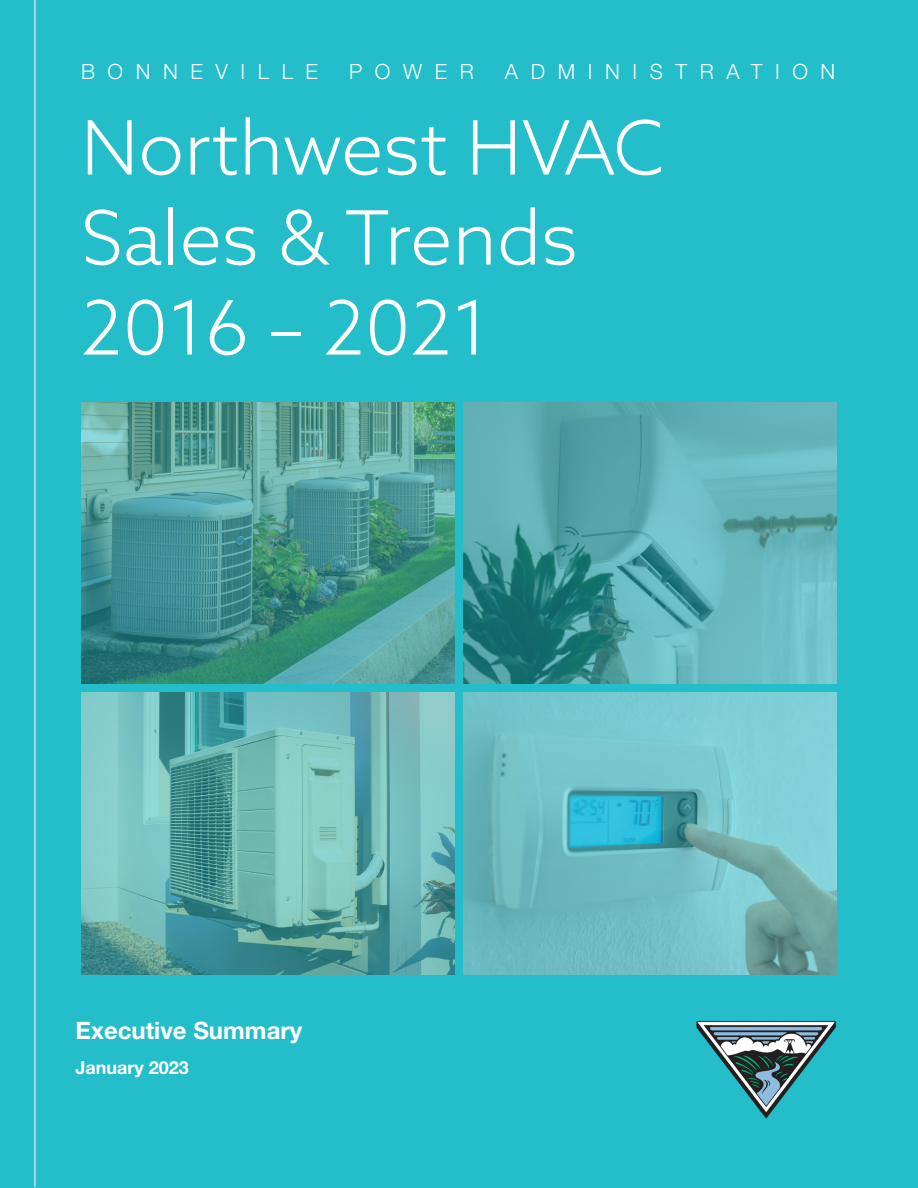
<style>
.page{position:relative;width:918px;height:1188px;background:#23bec9}
.page>*{position:absolute;margin:0;border:0;box-sizing:border-box;transform-origin:0 0}
.t1{font:300 75px/90px "Azo Sans";color:#fff}
.t2{font:700 24px "Helvetica Neue LT Std";color:#fff}
.t3{font:300 21px "Helvetica Neue LT Std";letter-spacing:.6em;color:#fff}
.t4{font:700 18px "Helvetica Neue LT Std";color:#fff}
</style>
<div class="page">
<img style="left:696px;top:1021px;width:140px;height:98px">
<hr style="left:35px;top:0;width:1px;height:1187px;background:#fff">
<svg style="left:81px;top:402px;width:756px;height:573px;background:#5eacad"></svg>
<p class="t3" style="left:81px;top:59px;width:239px">BONNEVILLE</p>
<p class="t3" style="left:349px;top:59px;width:126px">POWER</p>
<p class="t3" style="left:505px;top:59px;width:332px">ADMINISTRATION</p>
<p class="t1" style="left:81px;top:102px;width:585px">Northwest HVAC<br>Sales &amp; Trends<br>2016 – 2021</p>
<p class="t2" style="left:76px;top:1016px;width:228px">Executive Summary</p>
<p class="t4" style="left:76px;top:1056px;width:115px">January 2023</p>
</div>
